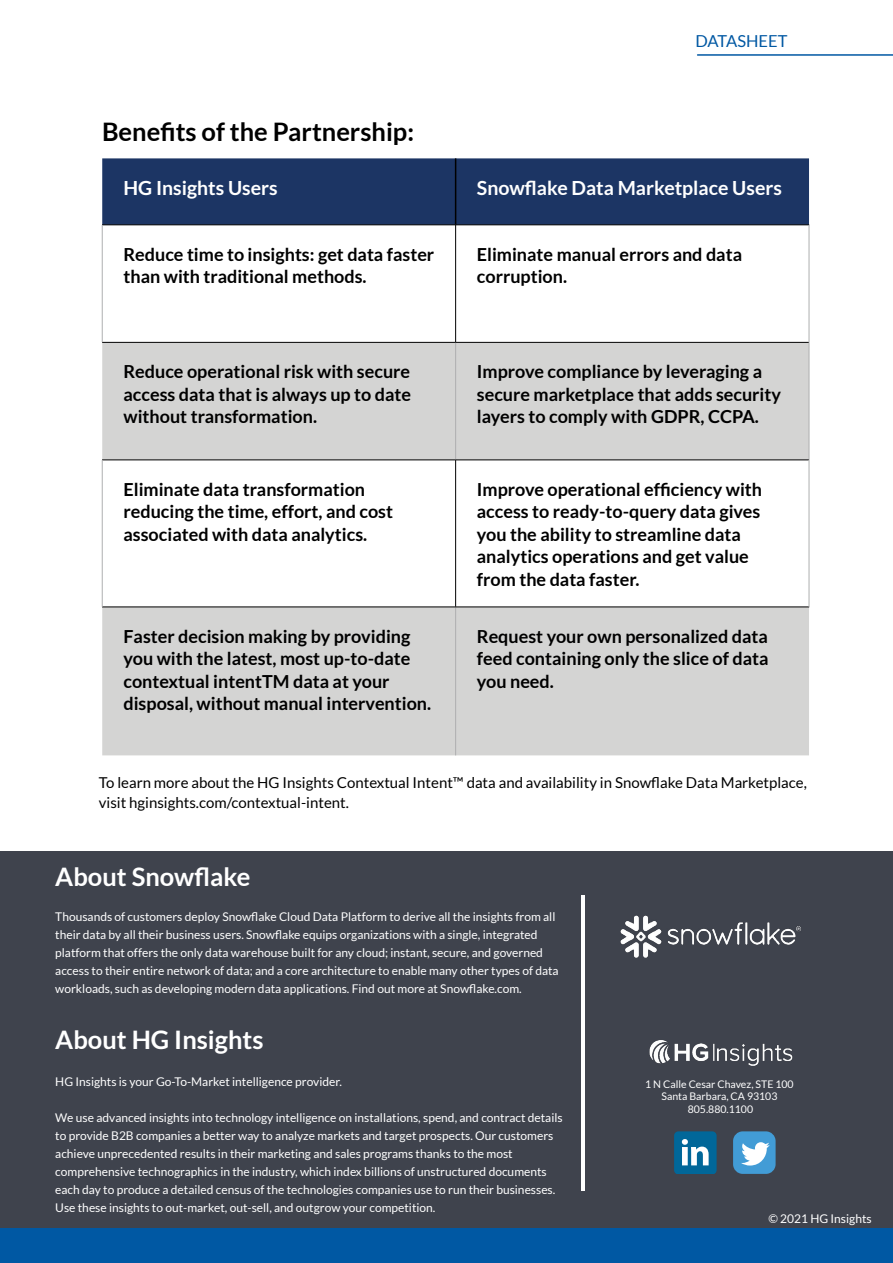
<style>
.page{position:relative;width:893px;height:1263px;background:#fff}
.page>*{position:absolute;margin:0;border:0;box-sizing:border-box;transform-origin:0 0}
.t1{font:700 25.5px "Lato";color:#fff}
.t2{font:700 25.5px "Lato";color:#000}
.t3{font:700 19.5px "Lato";color:#fff}
.t4{font:700 18px/22.5px "Lato";color:#000}
.t5{font:16.5px "Lato";color:#0058a3}
.t6{font:15px/19.5px "Lato";color:#000}
.t7{font:12px/18px "Lato";color:#fff}
.t8{font:10.5px/12.6px "Lato";color:#fff;text-align:center}
</style>
<div class="page">
<div style="left:0;top:1228px;width:893px;height:35px;background:#0058a3"></div>
<div style="left:0;top:851px;width:893px;height:377px;background:#3f434d"></div>
<hr style="left:581px;top:896px;width:3px;height:295px;background:#fff">
<hr style="left:698px;top:54px;width:195px;height:2px;background:#0058a3">
<div style="left:102px;top:158px;width:707px;height:67px;background:#1c3564"></div>
<svg style="left:102px;top:343px;width:707px;height:412px;fill:#d4d4d3"></svg>
<hr style="left:455px;top:158px;width:1px;height:67px;background:#000">
<hr style="left:455px;top:607px;width:1px;height:148px;background:#aeafb0">
<hr style="left:455px;top:343px;width:1px;height:117px;background:#aeafb0">
<hr style="left:809px;top:342px;width:1px;height:118px;background:#aeafb0">
<hr style="left:102px;top:225px;width:354px;height:1px;background:#000">
<hr style="left:456px;top:225px;width:353px;height:1px;background:#000">
<hr style="left:455px;top:225px;width:1px;height:117px;background:#000">
<hr style="left:102px;top:342px;width:354px;height:1px;background:#000">
<hr style="left:456px;top:342px;width:353px;height:1px;background:#000">
<hr style="left:102px;top:225px;width:1px;height:117px;background:#aeafb0">
<hr style="left:809px;top:225px;width:1px;height:117px;background:#aeafb0">
<hr style="left:102px;top:460px;width:354px;height:1px;background:#000">
<hr style="left:456px;top:460px;width:353px;height:1px;background:#000">
<hr style="left:455px;top:460px;width:1px;height:147px;background:#000">
<hr style="left:102px;top:607px;width:354px;height:1px;background:#000">
<hr style="left:456px;top:607px;width:353px;height:1px;background:#000">
<hr style="left:102px;top:460px;width:1px;height:147px;background:#aeafb0">
<hr style="left:809px;top:460px;width:1px;height:147px;background:#aeafb0">
<img style="left:649px;top:1040px;width:144px;height:26px">
<div style="left:674px;top:1131px;width:43px;height:43px;background:#016799;border-radius:4px"></div>
<svg style="left:682px;top:1139px;width:27px;height:26px"></svg>
<div style="left:733px;top:1131px;width:43px;height:43px;background:#429cd6;border-radius:10px"></div>
<svg style="left:741px;top:1142px;width:29px;height:23px"></svg>
<img style="left:620px;top:915px;width:181px;height:43px">
<h1 class="t2" style="left:102px;top:117px;width:314px">Benefits of the Partnership:</h1>
<h3 class="t5" style="left:695px;top:32px;width:94px">DATASHEET</h3>
<h2 class="t3" style="left:123px;top:177px;width:156px">HG Insights Users</h2>
<h2 class="t3" style="left:477px;top:177px;width:306px">Snowflake Data Marketplace Users</h2>
<h3 class="t4" style="left:123px;top:242px;width:312px">Reduce time to insights: get data faster than with traditional methods.</h3>
<h3 class="t4" style="left:477px;top:242px;width:267px">Eliminate manual errors and data corruption.</h3>
<h3 class="t4" style="left:123px;top:360px;width:289px;text-align:justify">Reduce operational risk with secure access data that is always up to date without transformation.</h3>
<h3 class="t4" style="left:477px;top:360px;width:306px">Improve compliance by leveraging a secure marketplace that adds security layers to comply with GDPR, CCPA.</h3>
<h3 class="t4" style="left:123px;top:478px;width:271px">Eliminate data transformation reducing the time, effort, and cost associated with data analytics.</h3>
<h3 class="t4" style="left:477px;top:478px;width:287px">Improve operational efficiency with access to ready-to-query data gives you the ability to streamline data analytics operations and get value from the data faster.</h3>
<h3 class="t4" style="left:123px;top:625px;width:309px">Faster decision making by providing you with the latest, most up-to-date contextual intentTM data at your disposal, without manual intervention.</h3>
<h3 class="t4" style="left:477px;top:625px;width:293px;text-align:justify">Request your own personalized data feed containing only the slice of data you need.</h3>
<p class="t6" style="left:99px;top:773px;width:710px">To learn more about the HG Insights Contextual Intent™ data and availability in Snowflake Data Marketplace, visit hginsights.com/contextual-intent.</p>
<h1 class="t1" style="left:55px;top:862px;width:197px">About Snowflake</h1>
<p class="t7" style="left:55px;top:907px;width:505px">Thousands of customers deploy Snowflake Cloud Data Platform to derive all the insights from all their data by all their business users. Snowflake equips organizations with a single, integrated platform that offers the only data warehouse built for any cloud; instant, secure, and governed access to their entire network of data; and a core architecture to enable many other types of data workloads, such as developing modern data applications. Find out more at Snowflake.com.</p>
<h1 class="t1" style="left:55px;top:1025px;width:210px">About HG Insights</h1>
<p class="t7" style="left:55px;top:1072px;width:288px">HG Insights is your Go-To-Market intelligence provider.</p>
<p class="t7" style="left:55px;top:1108px;width:509px">We use advanced insights into technology intelligence on installations, spend, and contract details to provide B2B companies a better way to analyze markets and target prospects. Our customers achieve unprecedented results in their marketing and sales programs thanks to the most comprehensive technographics in the industry, which index billions of unstructured documents each day to produce a detailed census of the technologies companies use to run their businesses.<br>Use these insights to out-market, out-sell, and outgrow your competition.</p>
<p class="t8" style="left:645px;top:1077px;width:150px">1 N Calle Cesar Chavez, STE 100<br>Santa Barbara, CA 93103<br>805.880.1100</p>
<p class="t7" style="left:768px;top:1209px;width:105px">© 2021 HG Insights</p>
</div>
